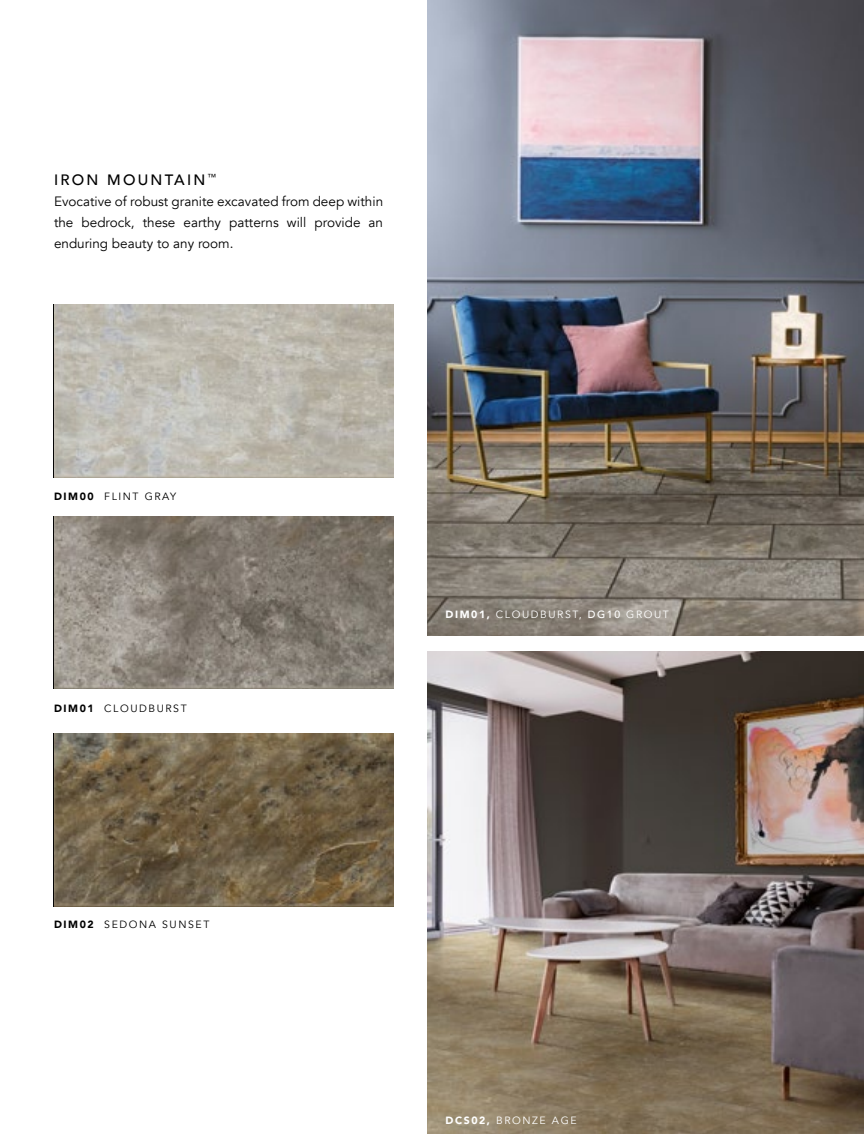
<style>
.page{position:relative;width:864px;height:1134px;background:#fff}
.page>*{position:absolute;margin:0;border:0;box-sizing:border-box;transform-origin:0 0}
.t1{font:500 15px "Avenir";letter-spacing:.15em;color:#000}
.t2{font:13.5px/21px "Avenir";color:#000;text-align:justify}
.t3{font:10.5px "Avenir";letter-spacing:.15em;color:#000}
.t4{font:10.5px "Avenir";letter-spacing:.15em;color:#fff}
.s1{font-weight:900}
.s2{font-weight:500}
</style>
<div class="page">
<img style="left:54px;top:305px;width:339px;height:173px">
<img style="left:54px;top:516px;width:339px;height:173px">
<img style="left:54px;top:734px;width:339px;height:172px">
<img style="left:428px;top:0;width:436px;height:636px">
<img style="left:428px;top:652px;width:436px;height:482px">
<p class="t1" style="left:54px;top:167px;width:164px">IRON MOUNTAIN<sup>™</sup></p>
<p class="t2" style="left:54px;top:191px;width:331px">Evocative of robust granite excavated from deep within the bedrock, these earthy patterns will provide an enduring beauty to any room.</p>
<p class="t3" style="left:54px;top:490px;width:124px"><span class="s1">DIM00</span> FLINT GRAY</p>
<p class="t3" style="left:54px;top:702px;width:134px"><span class="s1">DIM01</span> CLOUDBURST</p>
<p class="t3" style="left:54px;top:919px;width:157px"><span class="s1">DIM02</span> SEDONA SUNSET</p>
<p class="t4" style="left:446px;top:609px;width:225px"><span class="s1">DIM01,</span> CLOUDBURST, <span class="s2">DG10</span> GROUT</p>
<p class="t4" style="left:446px;top:1114px;width:133px"><span class="s1">DCS02,</span> BRONZE AGE</p>
</div>
